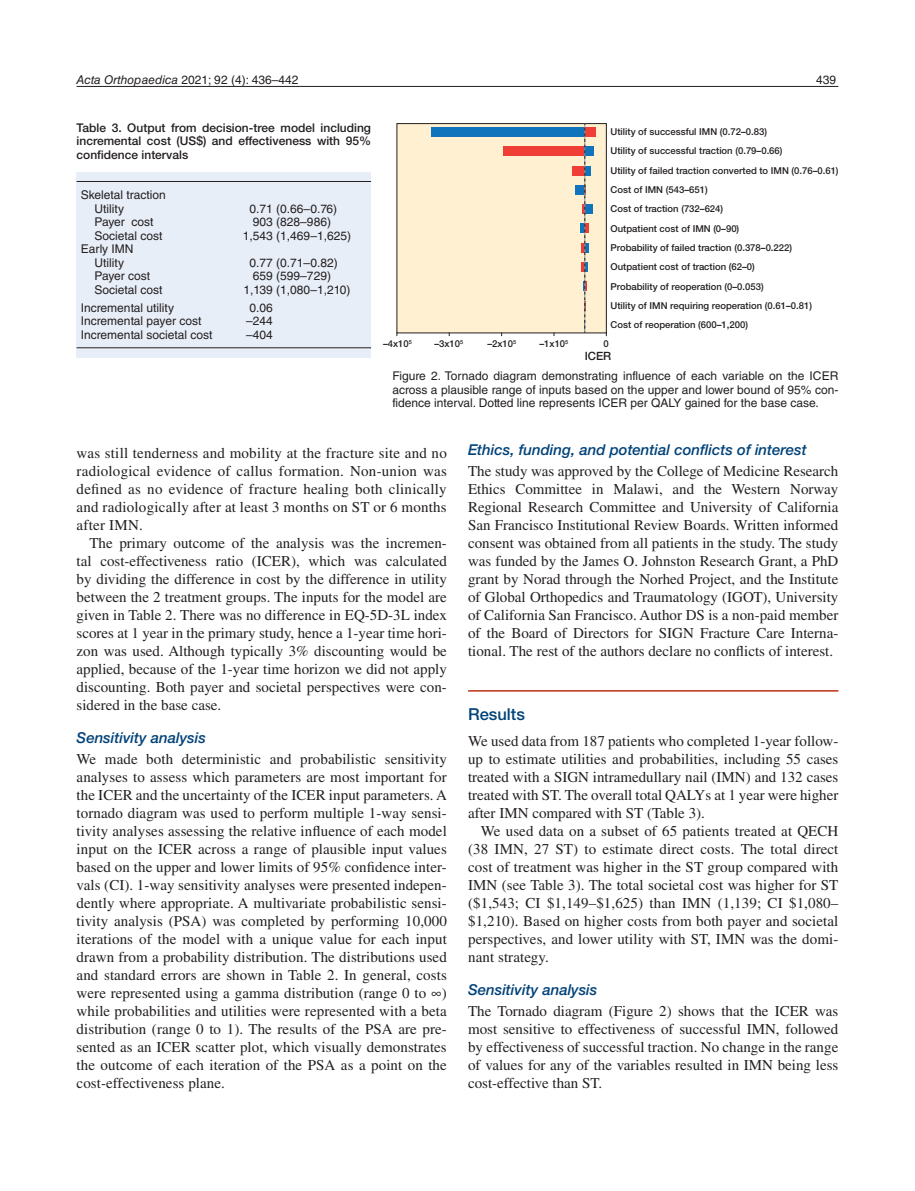
<style>
.page{position:relative;width:915px;height:1191px;background:#fff}
.page>*{position:absolute;margin:0;border:0;box-sizing:border-box;transform-origin:0 0}
.t1{font:500 16.5px "Helvetica Neue LTW1 G";color:#004279}
.t2{font:15px/18px "Times LT Std";color:#231f20;text-align:justify}
.t3{font:italic 500 15px "Helvetica Neue LTW1 G";color:#004279}
.t4{font:12px/13.5px "Helvetica LT Std";color:#231f20}
.t5{font:500 12px/13.5px "Helvetica Neue LTW1 G";color:#231f20;text-align:justify}
.t6{font:500 11.4px "Helvetica Neue LTW1 G";color:#231f20}
.t7{font:500 9.45px/19.4px "Helvetica Neue LTW1 G";color:#231f20}
.t8{font:500 5.55px "Helvetica Neue LTW1 G";color:#231f20}
.s1{font-style:italic}
</style>
<div class="page">
<hr style="left:77px;top:86px;width:761px;height:1px;background:#231f20">
<hr style="left:468px;top:690px;width:370px;height:1px;background:#bc2e18">
<div style="left:77px;top:172px;width:294px;height:186px;background:#e8eef8"></div>
<hr style="left:77px;top:181px;width:294px;height:1px;background:#231f20">
<hr style="left:77px;top:347px;width:294px;height:1px;background:#231f20">
<div style="left:397px;top:124px;width:209px;height:209px;background:#fef0d0"></div>
<div style="left:575px;top:185px;width:9px;height:10px;background:#1074bc"></div>
<div style="left:572px;top:166px;width:12px;height:9px;background:#ee3e35"></div>
<div style="left:503px;top:146px;width:81px;height:10px;background:#ee3e35"></div>
<div style="left:431px;top:127px;width:153px;height:10px;background:#1074bc"></div>
<div style="left:584px;top:204px;width:8px;height:10px;background:#1074bc"></div>
<div style="left:584px;top:166px;width:6px;height:9px;background:#1074bc"></div>
<div style="left:584px;top:146px;width:10px;height:10px;background:#1074bc"></div>
<div style="left:584px;top:127px;width:11px;height:10px;background:#ee3e35"></div>
<svg style="left:580px;top:123px;width:8px;height:210px"></svg>
<p class="t4" style="left:77px;top:73px;width:223px"><span class="s1">Acta Orthopaedica</span> 2021; 92 (4): 436–442</p>
<p class="t4" style="left:816px;top:73px;width:22px">439</p>
<p class="t5" style="left:77px;top:121px;width:296px">Table 3. Output from decision-tree model including incremental cost (US$) and effectiveness with 95% confidence intervals</p>
<p class="t4" style="left:95px;top:188px;width:73px;text-indent:-14px">Skeletal traction<br>Utility</p>
<p class="t4" style="left:249px;top:202px;width:89px">0.71 (0.66–0.76)</p>
<p class="t4" style="left:95px;top:215px;width:60px">Payer cost</p>
<p class="t4" style="left:253px;top:215px;width:80px">903 (828–986)</p>
<p class="t4" style="left:95px;top:229px;width:69px">Societal cost</p>
<p class="t4" style="left:243px;top:229px;width:110px">1,543 (1,469–1,625)</p>
<p class="t4" style="left:81px;top:242px;width:54px;text-align:center">Early IMN<br>Utility</p>
<p class="t4" style="left:249px;top:256px;width:90px">0.77 (0.71–0.82)</p>
<p class="t4" style="left:95px;top:269px;width:57px">Payer cost</p>
<p class="t4" style="left:253px;top:269px;width:80px">659 (599–729)</p>
<p class="t4" style="left:95px;top:283px;width:69px">Societal cost</p>
<p class="t4" style="left:243px;top:283px;width:108px">1,139 (1,080–1,210)</p>
<p class="t4" style="left:81px;top:301px;width:95px">Incremental utility</p>
<p class="t4" style="left:249px;top:301px;width:25px">0.06</p>
<p class="t4" style="left:81px;top:314px;width:122px">Incremental payer cost</p>
<p class="t4" style="left:246px;top:314px;width:28px">–244</p>
<p class="t4" style="left:81px;top:328px;width:133px">Incremental societal cost</p>
<p class="t4" style="left:246px;top:328px;width:28px">–404</p>
<p class="t7" style="left:610px;top:122px;width:158px">Utility of successful IMN (0.72–0.83)</p>
<p class="t7" style="left:610px;top:141px;width:229px">Utility of successful traction (0.79–0.66)<br>Utility of failed traction converted to IMN (0.76–0.61)<br>Cost of IMN (543–651)</p>
<p class="t7" style="left:610px;top:199px;width:130px">Cost of traction (732–624)<br>Outpatient cost of IMN (0–90)</p>
<p class="t7" style="left:610px;top:257px;width:146px">Outpatient cost of traction (62–0)</p>
<p class="t7" style="left:610px;top:238px;width:183px">Probability of failed traction (0.378–0.222)</p>
<p class="t7" style="left:610px;top:276px;width:155px">Probability of reoperation (0–0.053)</p>
<p class="t7" style="left:610px;top:296px;width:203px">Utility of IMN requiring reoperation (0.61–0.81)</p>
<p class="t7" style="left:383px;top:334px;width:30px">–4x10<sup>5</sup></p>
<p class="t7" style="left:434px;top:334px;width:30px">–3x10<sup>5</sup></p>
<p class="t7" style="left:610px;top:315px;width:139px">Cost of reoperation (600–1,200)</p>
<p class="t8" style="left:513px;top:338px;width:5px">5</p>
<p class="t7" style="left:539px;top:334px;width:30px">–1x10<sup>5</sup></p>
<p class="t7" style="left:487px;top:334px;width:27px">–2x10</p>
<p class="t7" style="left:603px;top:334px;width:7px">0</p>
<p class="t6" style="left:584px;top:349px;width:28px">ICER</p>
<p class="t4" style="left:392px;top:369px;width:447px;text-align:justify">Figure 2. Tornado diagram demonstrating influence of each variable on the ICER across a plausible range of inputs based on the upper and lower bound of 95% con&shy;fidence interval. Dotted line represents ICER per QALY gained for the base case.</p>
<p class="t2" style="left:77px;top:443px;width:371px">was still tenderness and mobility at the fracture site and no radiological evidence of callus formation. Non-union was defined as no evidence of fracture healing both clinically and radiologically after at least 3 months on ST or 6 months after IMN.</p>
<p class="t2" style="left:77px;top:533px;width:371px;text-indent:13px">The primary outcome of the analysis was the incremen&shy;tal cost-effectiveness ratio (ICER), which was calculated by dividing the difference in cost by the difference in utility between the 2 treatment groups. The inputs for the model are given in Table 2. There was no difference in EQ-5D-3L index scores at 1 year in the primary study, hence a 1-year time hori&shy;zon was used. Although typically 3% discounting would be applied, because of the 1-year time horizon we did not apply discounting. Both payer and societal perspectives were con&shy;sidered in the base case.</p>
<p class="t3" style="left:77px;top:728px;width:131px">Sensitivity analysis</p>
<p class="t2" style="left:77px;top:749px;width:371px">We made both deterministic and probabilistic sensitivity analyses to assess which parameters are most important for the ICER and the uncertainty of the ICER input parameters. A tornado diagram was used to perform multiple 1-way sensi&shy;tivity analyses assessing the relative influence of each model input on the ICER across a range of plausible input values based on the upper and lower limits of 95% confidence inter&shy;vals (CI). 1-way sensitivity analyses were presented indepen&shy;dently where appropriate. A multivariate probabilistic sensi&shy;tivity analysis (PSA) was completed by performing 10,000 iterations of the model with a unique value for each input drawn from a probability distribution. The distributions used and standard errors are shown in Table 2. In general, costs were represented using a gamma distribution (range 0 to ∞) while probabilities and utilities were represented with a beta distribution (range 0 to 1). The results of the PSA are pre&shy;sented as an ICER scatter plot, which visually demonstrates the outcome of each iteration of the PSA as a point on the cost-effectiveness plane.</p>
<p class="t3" style="left:468px;top:440px;width:340px">Ethics, funding, and potential conflicts of interest</p>
<p class="t2" style="left:468px;top:461px;width:371px">The study was approved by the College of Medicine Research Ethics Committee in Malawi, and the Western Norway Regional Research Committee and University of California San Francisco Institutional Review Boards. Written informed consent was obtained from all patients in the study. The study was funded by the James O. Johnston Research Grant, a PhD grant by Norad through the Norhed Project, and the Institute of Global Orthopedics and Traumatology (IGOT), University of California San Francisco. Author DS is a non-paid member of the Board of Directors for SIGN Fracture Care Interna&shy;tional. The rest of the authors declare no conflicts of interest.</p>
<p class="t1" style="left:468px;top:704px;width:58px">Results</p>
<p class="t2" style="left:468px;top:731px;width:371px">We used data from 187 patients who completed 1-year follow&shy;up to estimate utilities and probabilities, including 55 cases treated with a SIGN intramedullary nail (IMN) and 132 cases treated with ST. The overall total QALYs at 1 year were higher after IMN compared with ST (Table 3).</p>
<p class="t2" style="left:468px;top:821px;width:371px;text-indent:13px">We used data on a subset of 65 patients treated at QECH (38 IMN, 27 ST) to estimate direct costs. The total direct cost of treatment was higher in the ST group compared with IMN (see Table 3). The total societal cost was higher for ST ($1,543; CI $1,149–$1,625) than IMN (1,139; CI $1,080– $1,210). Based on higher costs from both payer and societal perspectives, and lower utility with ST, IMN was the domi&shy;nant strategy.</p>
<p class="t3" style="left:468px;top:980px;width:131px">Sensitivity analysis</p>
<p class="t2" style="left:468px;top:1001px;width:371px">The Tornado diagram (Figure 2) shows that the ICER was most sensitive to effectiveness of successful IMN, followed by effectiveness of successful traction. No change in the range of values for any of the variables resulted in IMN being less cost-effective than ST.</p>
</div>
